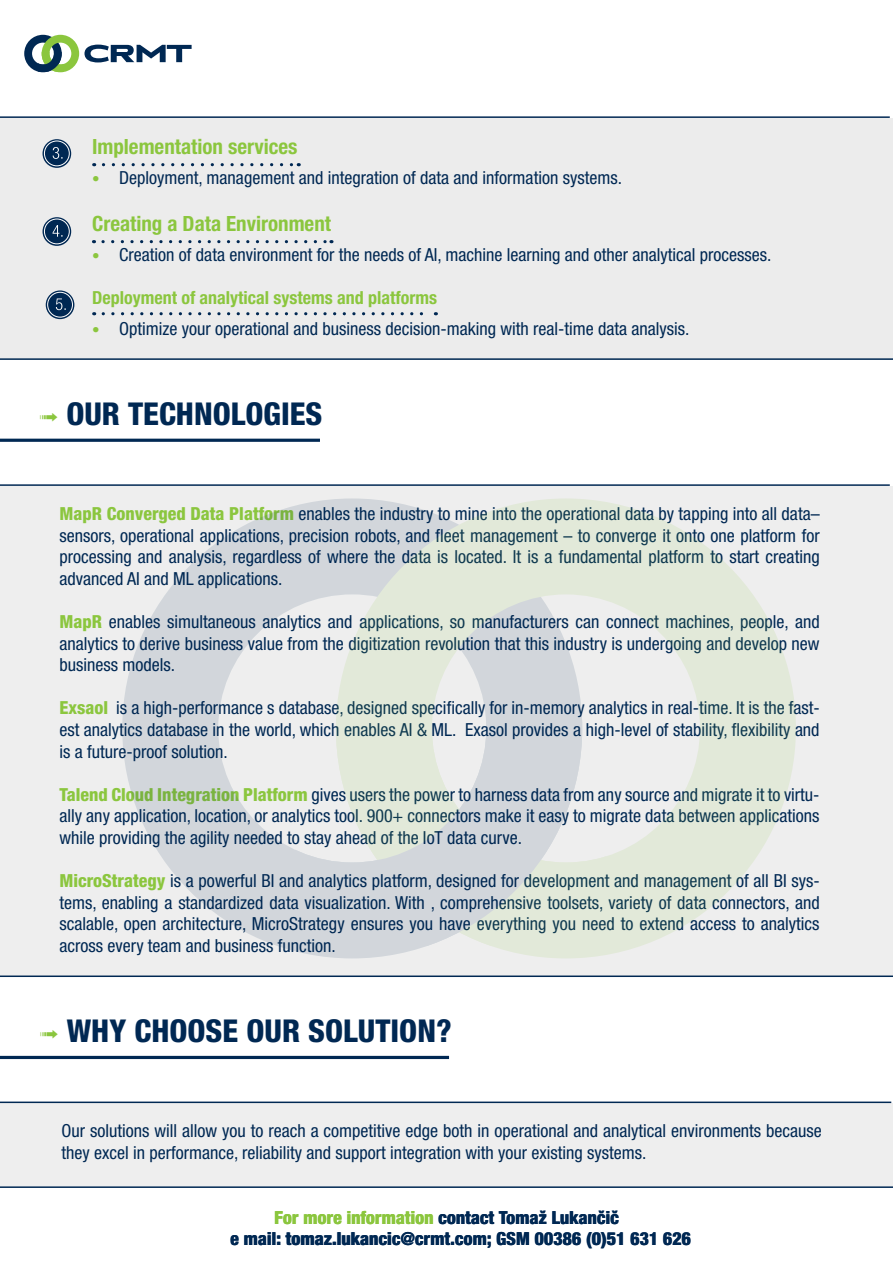
<style>
.page{position:relative;width:893px;height:1263px;background:#fff}
.page>*{position:absolute;margin:0;border:0;box-sizing:border-box;transform-origin:0 0}
.t1{font:800 condensed 31.5px "Helvetica Neue LT Pro";color:#002853}
.t2{font:700 condensed 21px "Helvetica Neue LT Pro";color:#8bc63e}
.t3{font:condensed 18px/21.6px "Helvetica Neue LT Pro";color:#002853;text-align:justify}
.t4{font:800 condensed 18px/21.6px "Helvetica Neue LT Pro";color:#002853}
.t5{font:700 condensed 18px "Helvetica Neue LT Pro";color:#8bc63e}
.s1{font-size:15px;color:#8bc63e}
.s2{font-weight:800;color:#8bc63e}
.s3{color:#8bc63e}
</style>
<div class="page">
<div style="left:0;top:1103px;width:893px;height:83px;background:#eee"></div>
<div style="left:0;top:486px;width:893px;height:490px;background:#eee"></div>
<hr style="left:0;top:1101px;width:891px;height:2px;background:#002853">
<hr style="left:0;top:975px;width:893px;height:2px;background:#002853">
<hr style="left:0;top:116px;width:890px;height:2px;background:#002853">
<hr style="left:0;top:484px;width:890px;height:2px;background:#002853">
<svg style="left:24px;top:35px;width:168px;height:37px"></svg>
<hr style="left:0;top:439px;width:320px;height:3px;background:#002853">
<hr style="left:0;top:1056px;width:449px;height:3px;background:#002853">
<svg style="left:122px;top:499px;width:214px;height:459px;fill:#d2d6db"></svg>
<svg style="left:336px;top:498px;width:460px;height:460px;fill:#e2e9d9"></svg>
<svg style="left:582px;top:719px;width:24px;height:226px"></svg>
<svg style="left:295px;top:719px;width:287px;height:226px;fill:#d2d7db"></svg>
<div style="left:0;top:118px;width:893px;height:241px;background:#ececec"></div>
<svg style="left:103px;top:163px;width:196px;height:3px"></svg>
<svg style="left:103px;top:240px;width:229px;height:3px"></svg>
<svg style="left:103px;top:312px;width:333px;height:3px"></svg>
<svg style="left:43px;top:139px;width:28px;height:29px"></svg>
<div style="left:44px;top:141px;width:25px;height:25px;background:#002853;border-radius:50%"></div>
<div style="left:44px;top:141px;width:25px;height:25px;border:1px solid #fff;border-radius:50%"></div>
<svg style="left:53px;top:147px;width:9px;height:12px"></svg>
<svg style="left:43px;top:217px;width:28px;height:29px"></svg>
<div style="left:44px;top:219px;width:25px;height:25px;background:#002853;border-radius:50%"></div>
<div style="left:44px;top:219px;width:25px;height:25px;border:1px solid #fff;border-radius:50%"></div>
<svg style="left:53px;top:225px;width:9px;height:12px"></svg>
<svg style="left:46px;top:290px;width:28px;height:29px"></svg>
<div style="left:48px;top:292px;width:24px;height:25px;background:#002853;border-radius:50%"></div>
<div style="left:47px;top:292px;width:26px;height:25px;border:1px solid #fff;border-radius:50%"></div>
<svg style="left:56px;top:298px;width:10px;height:12px"></svg>
<hr style="left:0;top:358px;width:893px;height:2px;background:#002853">
<hr style="left:0;top:1186px;width:893px;height:2px;background:#002853">
<p class="t2" style="left:92px;top:134px;width:207px">Implementation services</p>
<p class="t3" style="left:92px;top:167px;width:531px"><span class="s1">•</span> Deployment, management and integration of data and information systems.</p>
<p class="t2" style="left:92px;top:211px;width:240px">Creating a Data Environment</p>
<p class="t3" style="left:92px;top:244px;width:681px"><span class="s1">•</span> Creation of data environment for the needs of AI, machine learning and other analytical processes.</p>
<p class="t5" style="left:92px;top:287px;width:346px">Deployment of analytical systems and platforms</p>
<p class="t3" style="left:92px;top:317px;width:599px"><span class="s1">•</span> Optimize your operational and business decision-making with real-time data analysis.</p>
<h1 class="t1" style="left:66px;top:394px;width:258px">OUR TECHNOLOGIES</h1>
<p class="t3" style="left:59px;top:503px;width:762px"><span class="s2">MapR Converged Data Platform</span> enables the industry to mine into the operational data by tapping into all data– sensors, operational applications, precision robots, and fleet management – to converge it onto one platform for processing and analysis, regardless of where the data is located. It is a fundamental platform to start creating advanced AI and ML applications.</p>
<p class="t3" style="left:59px;top:611px;width:762px"><span class="s2">MapR</span> enables simultaneous analytics and applications, so manufacturers can connect machines, people, and analytics to derive business value from the digitization revolution that this industry is undergoing and develop new business models.</p>
<p class="t3" style="left:59px;top:697px;width:762px"><span class="s2">Exsaol</span> is a high-performance s database, designed specifically for in-memory analytics in real-time. It is the fast&shy;est analytics database in the world, which enables AI &amp; ML. Exasol provides a high-level of stability, flexibility and is a future-proof solution.</p>
<p class="t3" style="left:59px;top:783px;width:762px"><span class="s2">Talend Cloud Integration Platform</span> gives users the power to harness data from any source and migrate it to virtu&shy;ally any application, location, or analytics tool. 900+ connectors make it easy to migrate data between applications while providing the agility needed to stay ahead of the IoT data curve.</p>
<p class="t3" style="left:59px;top:870px;width:762px"><span class="s2">MicroStrategy</span> is a powerful BI and analytics platform, designed for development and management of all BI sys&shy;tems, enabling a standardized data visualization. With , comprehensive toolsets, variety of data connectors, and scalable, open architecture, MicroStrategy ensures you have everything you need to extend access to analytics across every team and business function.</p>
<h1 class="t1" style="left:67px;top:1011px;width:387px">WHY CHOOSE OUR SOLUTION?</h1>
<p class="t3" style="left:62px;top:1120px;width:762px">Our solutions will allow you to reach a competitive edge both in operational and analytical environments because they excel in performance, reliability and support integration with your existing systems.</p>
<p class="t4" style="left:231px;top:1206px;width:462px;text-indent:44px"><span class="s3">For more information</span> contact Tomaž Lukančič<br>e mail: tomaz.lukancic@crmt.com; GSM 00386 (0)51 631 626</p>
</div>
